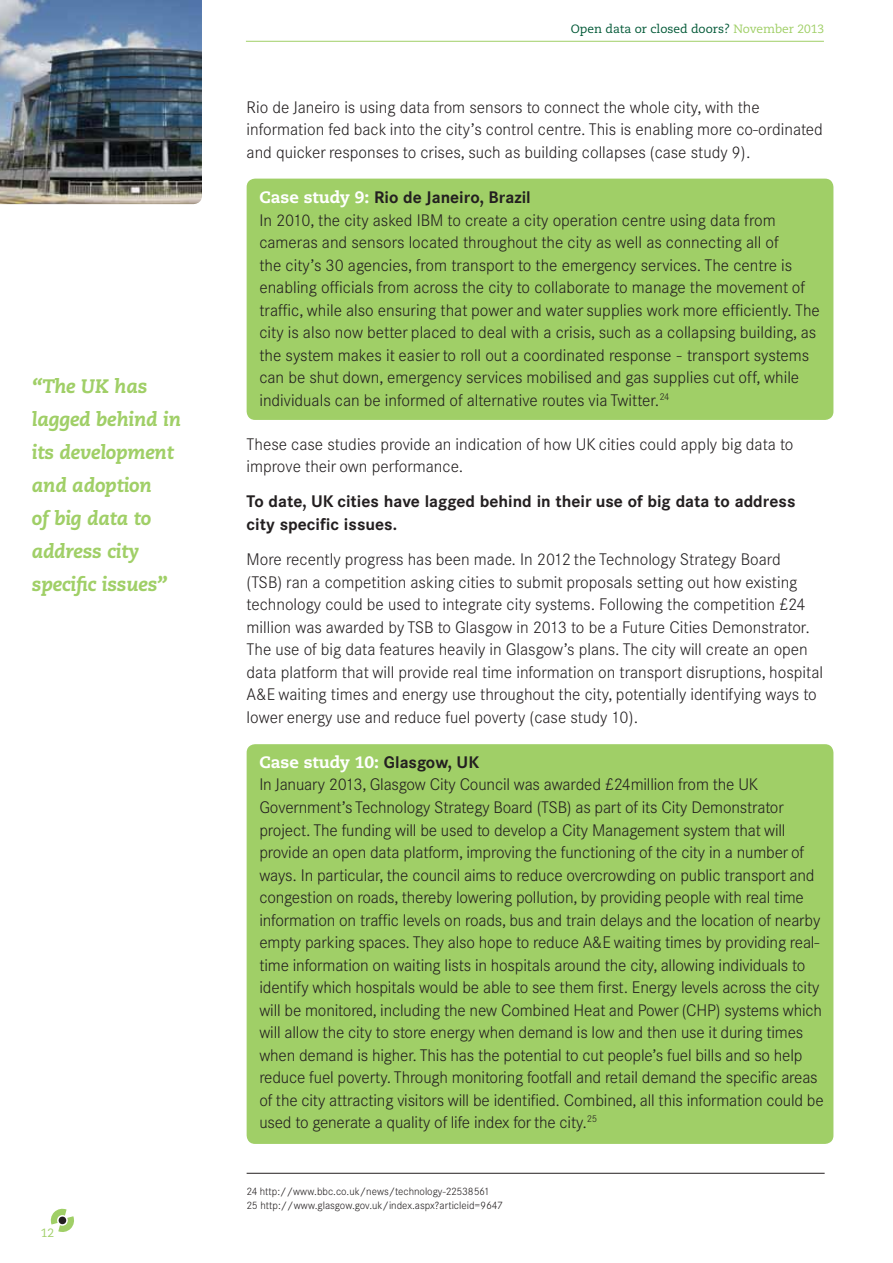
<style>
.page{position:relative;width:893px;height:1263px;background:#fff}
.page>*{position:absolute;margin:0;border:0;box-sizing:border-box;transform-origin:0 0}
.t1{font:italic 800 19.5px/33px "Caecilia LT Std";letter-spacing:-.01em;color:#a0cf67}
.t2{font:300 16.5px/22.5px "Corporate SBQ";color:#231f20}
.t3{font:700 16.5px/22.5px "Corporate SBQ";color:#231f20}
.t4{font:800 16.5px "Caecilia LT Std";color:#fff}
.t5{font:12px "Caecilia LT Std";color:#005836}
.t6{font:12px "Caecilia LT Std";color:#a0cf67}
.t7{font:300 10.5px/13.5px "Corporate SBQ";color:#231f20}
.s1{color:#a0cf67}
.s2{font-family:"Caecilia LT Std";font-weight:800;color:#fff}
.s3{font-weight:700}
.s4{font-family:"Corporate SBQ";font-weight:700;color:#231f20}
</style>
<div class="page">
<hr style="left:246px;top:41px;width:578px;height:1px;background:#a0cf67">
<svg style="left:50px;top:1208px;width:24px;height:24px"></svg>
<div style="left:247px;top:744px;width:586px;height:400px;background:#a0cf67;border-radius:9px"></div>
<div style="left:247px;top:179px;width:586px;height:241px;background:#a0cf67;border-radius:9px"></div>
<hr style="left:247px;top:1173px;width:578px;height:1px;background:#231f20">
<img style="left:0;top:0;width:202px;height:204px">
<p class="t1" style="left:32px;top:370px;width:151px">“The UK has lagged behind in its development and adoption<br>of big data to address city specific issues”</p>
<p class="t6" style="left:41px;top:1226px;width:15px">12</p>
<p class="t5" style="left:571px;top:22px;width:255px">Open data or closed doors? <span class="s1">November 2013</span></p>
<p class="t2" style="left:247px;top:96px;width:578px">Rio de Janeiro is using data from sensors to connect the whole city, with the information fed back into the city’s control centre. This is enabling more co-ordinated and quicker responses to crises, such as building collapses (case study 9).</p>
<p class="t2" style="left:259px;top:186px;width:562px"><span class="s2">Case study 9:</span> <span class="s3">Rio de Janeiro, Brazil<br></span>In 2010, the city asked IBM to create a city operation centre using data from cameras and sensors located throughout the city as well as connecting all of<br>the city’s 30 agencies, from transport to the emergency services. The centre is enabling officials from across the city to collaborate to manage the movement of traffic, while also ensuring that power and water supplies work more efficiently. The city is also now better placed to deal with a crisis, such as a collapsing building, as the system makes it easier to roll out a coordinated response - transport systems can be shut down, emergency services mobilised and gas supplies cut off, while individuals can be informed of alternative routes via Twitter.<sup>24</sup></p>
<p class="t2" style="left:247px;top:433px;width:548px">These case studies provide an indication of how UK cities could apply big data to improve their own performance.</p>
<p class="t3" style="left:247px;top:491px;width:550px">To date, UK cities have lagged behind in their use of big data to address city specific issues.</p>
<p class="t2" style="left:247px;top:548px;width:578px">More recently progress has been made. In 2012 the Technology Strategy Board<br>(TSB) ran a competition asking cities to submit proposals setting out how existing technology could be used to integrate city systems. Following the competition £24 million was awarded by TSB to Glasgow in 2013 to be a Future Cities Demonstrator.<br>The use of big data features heavily in Glasgow’s plans. The city will create an open data platform that will provide real time information on transport disruptions, hospital A&amp;E waiting times and energy use throughout the city, potentially identifying ways to lower energy use and reduce fuel poverty (case study 10).</p>
<p class="t4" style="left:259px;top:752px;width:221px">Case study 10: <span class="s4">Glasgow, UK</span></p>
<p class="t2" style="left:259px;top:774px;width:566px">In January 2013, Glasgow City Council was awarded £24million from the UK Government’s Technology Strategy Board (TSB) as part of its City Demonstrator project. The funding will be used to develop a City Management system that will provide an open data platform, improving the functioning of the city in a number of ways. In particular, the council aims to reduce overcrowding on public transport and congestion on roads, thereby lowering pollution, by providing people with real time information on traffic levels on roads, bus and train delays and the location of nearby empty parking spaces. They also hope to reduce A&amp;E waiting times by providing real&shy;time information on waiting lists in hospitals around the city, allowing individuals to identify which hospitals would be able to see them first. Energy levels across the city will be monitored, including the new Combined Heat and Power (CHP) systems which will allow the city to store energy when demand is low and then use it during times when demand is higher. This has the potential to cut people’s fuel bills and so help reduce fuel poverty. Through monitoring footfall and retail demand the specific areas of the city attracting visitors will be identified. Combined, all this information could be used to generate a quality of life index for the city.<sup>25</sup></p>
<p class="t7" style="left:247px;top:1185px;width:258px">24 http://www.bbc.co.uk/news/technology-22538561<br>25 http://www.glasgow.gov.uk/index.aspx?articleid=9647</p>
</div>
